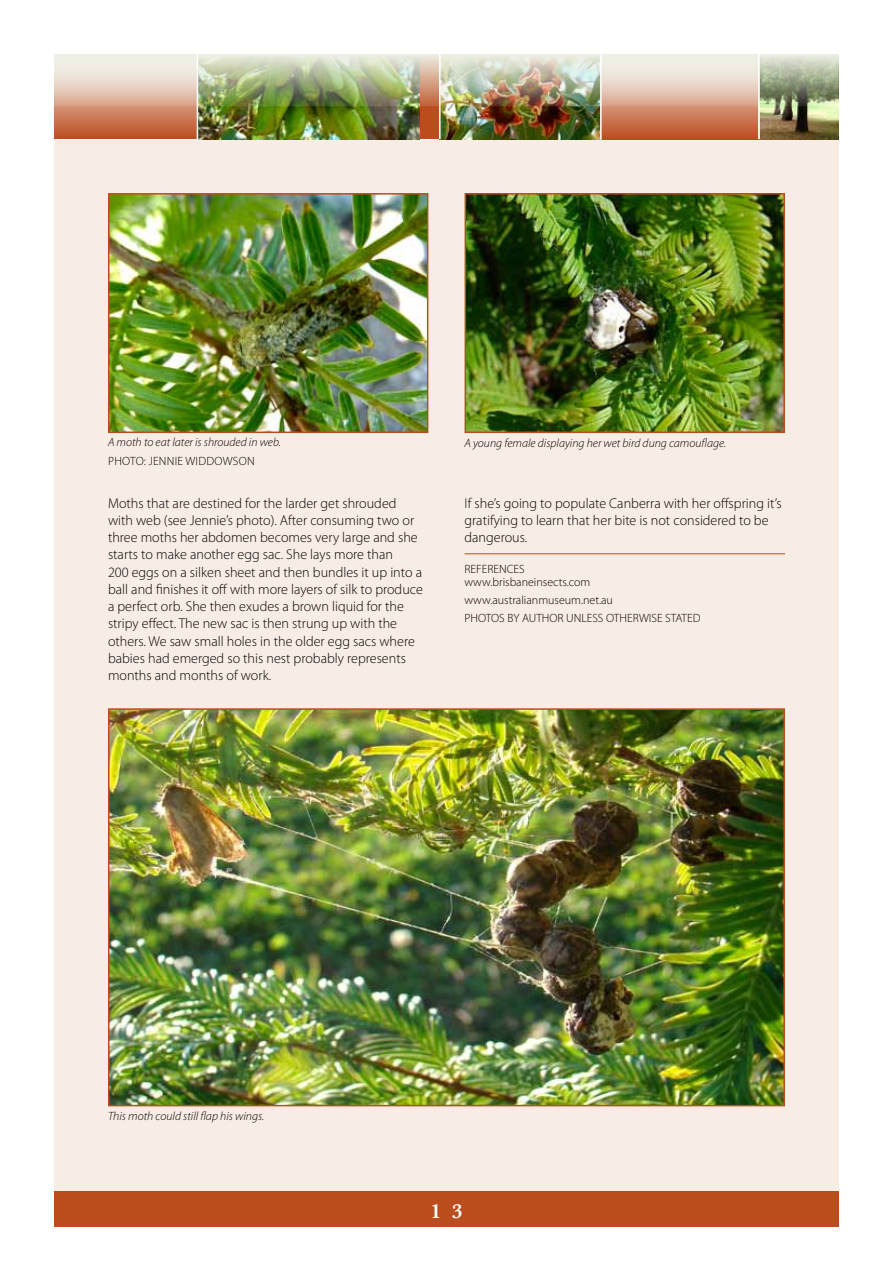
<style>
.page{position:relative;width:893px;height:1263px;background:#fff}
.page>*{position:absolute;margin:0;border:0;box-sizing:border-box;transform-origin:0 0}
.t1{font:600 21px "Baskerville";color:#fff}
.t2{font:300 14.25px/17.2px "Myriad Pro";color:#000}
.t3{font:300 12px/13.5px "Myriad Pro";color:#000}
.t4{font:italic 300 12px "Myriad Pro";color:#000}
</style>
<div class="page">
<div style="left:54px;top:139px;width:785px;height:1070px;background:#f8ede4"></div>
<div style="left:54px;top:1191px;width:785px;height:35px;background:#bb4c1d"></div>
<hr style="left:54px;top:138px;width:785px;height:2px;background:#fff">
<img style="left:760px;top:106px;width:79px;height:33px">
<svg style="left:54px;top:106px;width:143px;height:33px;background:#c86f4a"></svg>
<div style="left:197px;top:55px;width:260px;height:84px;background:#bb4c1d"></div>
<img style="left:198px;top:106px;width:221px;height:33px">
<img style="left:441px;top:106px;width:159px;height:33px">
<svg style="left:602px;top:106px;width:156px;height:33px;background:#c86f49"></svg>
<img style="left:54px;top:54px;width:785px;height:52px">
<hr style="left:197px;top:54px;width:1px;height:86px;background:#fff">
<hr style="left:439px;top:54px;width:2px;height:85px;background:#fff">
<hr style="left:600px;top:55px;width:2px;height:85px;background:#fff">
<hr style="left:758px;top:54px;width:2px;height:85px;background:#fff">
<img style="left:111px;top:711px;width:671px;height:392px">
<div style="left:108px;top:708px;width:677px;height:398px;border:2px solid #bb4c1d"></div>
<img style="left:468px;top:196px;width:314px;height:234px">
<div style="left:465px;top:193px;width:320px;height:240px;border:2px solid #bb4c1d"></div>
<hr style="left:465px;top:553px;width:320px;height:1px;background:#bb4c1d">
<img style="left:111px;top:196px;width:314px;height:234px">
<div style="left:108px;top:193px;width:320px;height:240px;border:2px solid #bb4c1d"></div>
<p class="t4" style="left:108px;top:435px;width:174px">A moth to eat later is shrouded in web.</p>
<p class="t3" style="left:108px;top:454px;width:8px">photo</p>
<p class="t3" style="left:144px;top:454px;width:12px">: jennie</p>
<p class="t3" style="left:186px;top:454px;width:9px">widdowson</p>
<p class="t2" style="left:108px;top:494px;width:316px">Moths that are destined for the larder get shrouded with web (see Jennie’s photo). After consuming two or three moths her abdomen becomes very large and she starts to make another egg sac. She lays more than<br>200 eggs on a silken sheet and then bundles it up into a ball and finishes it off with more layers of silk to produce a perfect orb. She then exudes a brown liquid for the stripy effect. The new sac is then strung up with the others. We saw small holes in the older egg sacs where babies had emerged so this nest probably represents months and months of work.</p>
<p class="t4" style="left:465px;top:435px;width:263px">A young female displaying her wet bird dung camouflage.</p>
<p class="t2" style="left:465px;top:494px;width:319px">If she’s going to populate Canberra with her offspring it’s gratifying to learn that her bite is not considered to be dangerous.</p>
<p class="t3" style="left:465px;top:562px;width:127px">REFERENCES www.brisbaneinsects.com</p>
<p class="t3" style="left:465px;top:591px;width:237px;line-height:17.7px">www.australianmuseum.net.au<br>PHOTOS BY AUTHOR UNLESS OTHERWISE STATED</p>
<p class="t4" style="left:108px;top:1109px;width:158px">This moth could still flap his wings.</p>
<h1 class="t1" style="left:431px;top:1198px;width:33px">1 3</h1>
</div>
